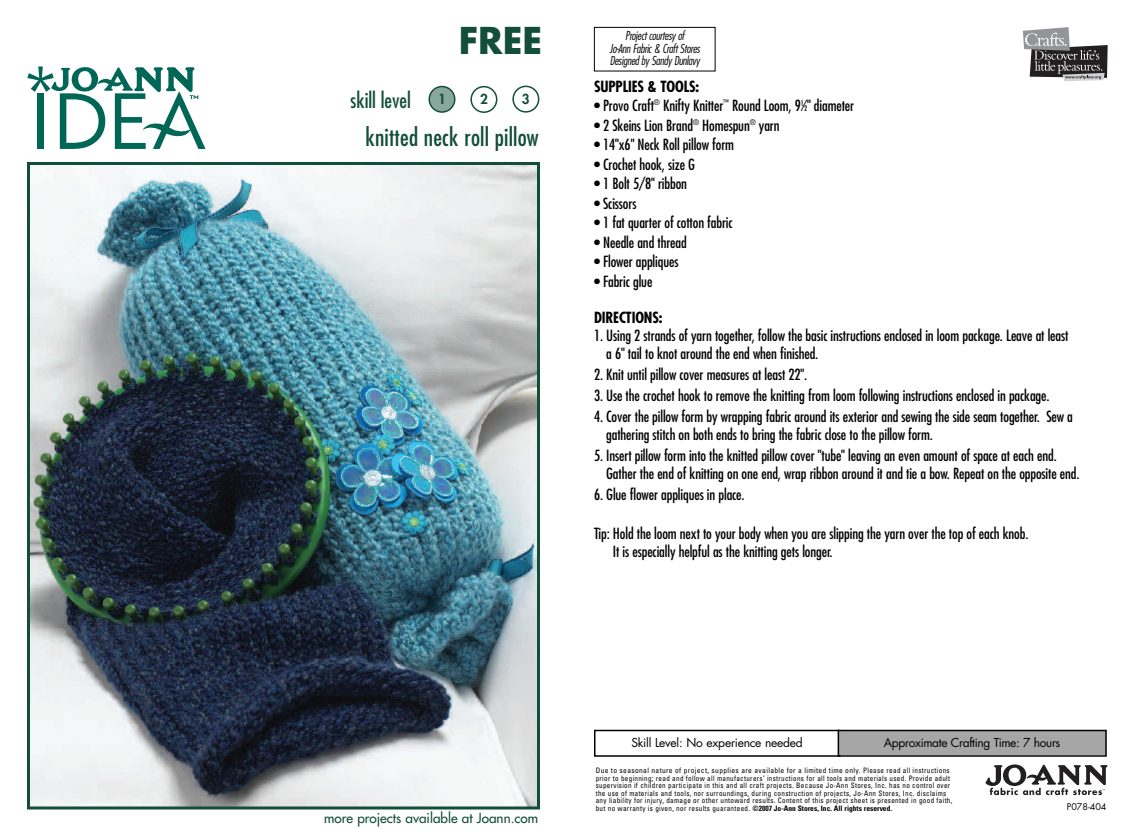
<style>
.page{position:relative;width:1134px;height:837px;background:#fff}
.page>*{position:absolute;margin:0;border:0;box-sizing:border-box;transform-origin:0 0}
.t1{font:700 36px "Futura";color:#134e3a}
.t2{font:condensed 24px "Futura";letter-spacing:.01em;color:#134e3a}
.t3{font:condensed 21px "Futura";color:#134e3a}
.t4{font:condensed 15px/18px "Futura";letter-spacing:-.01em;color:#000}
.t5{font:700 condensed 15px "Futura";letter-spacing:-.01em;color:#000}
.t6{font:13.5px "Futura";color:#134e3a}
.t7{font:800 13.5px "Futura";color:#134e3a}
.t8{font:italic 300 condensed 12px/12.5px "Futura";letter-spacing:-.02em;color:#000;text-align:center}
.t9{font:12px "Futura";letter-spacing:-.03em;color:#000}
.t10{font:9px "Futura";color:#000}
.t11{font:condensed 7.5px/7.5px "Univers";letter-spacing:.045em;color:#000}
.s1{font-size:7.5px}
.s2{font-weight:700}
</style>
<div class="page">
<div style="left:594px;top:730px;width:246px;height:27px;border:2px solid #000"></div>
<div style="left:839px;top:731px;width:266px;height:24px;background:#a6a6a6"></div>
<div style="left:838px;top:730px;width:269px;height:27px;border:2px solid #000"></div>
<svg style="left:1023px;top:27px;width:85px;height:54px"></svg>
<div style="left:594px;top:27px;width:122px;height:44px;border:1px solid #000"></div>
<svg style="left:986px;top:764px;width:121px;height:31px"></svg>
<img style="left:31px;top:166px;width:505px;height:639px">
<div style="left:27px;top:162px;width:513px;height:647px;border:3px solid #134e3a"></div>
<svg style="left:27px;top:66px;width:179px;height:83px"></svg>
<svg style="left:512px;top:86px;width:27px;height:27px"></svg>
<svg style="left:470px;top:86px;width:27px;height:27px"></svg>
<svg style="left:428px;top:86px;width:27px;height:27px"></svg>
<h1 class="t1" style="left:459px;top:24px;width:85px">FREE</h1>
<h3 class="t3" style="left:351px;top:91px;width:62px">skill level</h3>
<p class="t7" style="left:438px;top:93px;width:9px">1</p>
<p class="t7" style="left:480px;top:93px;width:9px">2</p>
<p class="t7" style="left:522px;top:93px;width:9px">3</p>
<h2 class="t2" style="left:365px;top:126px;width:175px">knitted neck roll pillow</h2>
<p class="t8" style="left:610px;top:31px;width:92px">Project courtesy of<br>Jo-Ann Fabric &amp; Craft Stores<br>Designed by Sandy Dunlavy</p>
<p class="t5" style="left:594px;top:79px;width:107px">SUPPLIES &amp; TOOLS:</p>
<p class="t4" style="left:594px;top:97px;width:262px">• Provo Craft<sup>®</sup> Knifty Knitter<sup>™</sup> Round Loom, 9<sup>1</sup>⁄<span class="s1">2</span>" diameter</p>
<p class="t4" style="left:594px;top:117px;width:187px">• 2 Skeins Lion Brand<sup>®</sup> Homespun<sup>®</sup> yarn</p>
<p class="t4" style="left:594px;top:136px;width:142px">• 14"x6" Neck Roll pillow form</p>
<p class="t4" style="left:594px;top:156px;width:103px">• Crochet hook, size G</p>
<p class="t4" style="left:594px;top:175px;width:95px">• 1 Bolt 5/8" ribbon</p>
<p class="t4" style="left:594px;top:195px;width:44px">• Scissors</p>
<p class="t4" style="left:594px;top:214px;width:140px">• 1 fat quarter of cotton fabric</p>
<p class="t4" style="left:594px;top:234px;width:94px">• Needle and thread</p>
<p class="t4" style="left:594px;top:253px;width:86px">• Flower appliques</p>
<p class="t4" style="left:594px;top:273px;width:60px">• Fabric glue</p>
<p class="t5" style="left:594px;top:310px;width:70px">DIRECTIONS:</p>
<p class="t4" style="left:606px;top:327px;width:464px;text-indent:-12px">1. Using 2 strands of yarn together, follow the basic instructions enclosed in loom package. Leave at least a 6" tail to knot around the end when finished.</p>
<p class="t4" style="left:594px;top:366px;width:215px">2. Knit until pillow cover measures at least 22".</p>
<p class="t4" style="left:594px;top:387px;width:457px">3. Use the crochet hook to remove the knitting from loom following instructions enclosed in package.</p>
<p class="t4" style="left:606px;top:408px;width:468px;text-indent:-12px">4. Cover the pillow form by wrapping fabric around its exterior and sewing the side seam together. Sew a gathering stitch on both ends to bring the fabric close to the pillow form.</p>
<p class="t4" style="left:606px;top:447px;width:475px;text-indent:-12px">5. Insert pillow form into the knitted pillow cover "tube" leaving an even amount of space at each end.<br>Gather the end of knitting on one end, wrap ribbon around it and tie a bow. Repeat on the opposite end.</p>
<p class="t4" style="left:594px;top:486px;width:152px">6. Glue flower appliques in place.</p>
<p class="t4" style="left:613px;top:525px;width:417px;text-indent:-19px">Tip: Hold the loom next to your body when you are slipping the yarn over the top of each knob.<br>It is especially helpful as the knitting gets longer.</p>
<p class="t6" style="left:324px;top:812px;width:216px">more projects available at Joann.com</p>
<p class="t9" style="left:631px;top:737px;width:173px">Skill Level: No experience needed</p>
<p class="t9" style="left:884px;top:737px;width:178px">Approximate Crafting Time: 7 hours</p>
<p class="t11" style="left:596px;top:767px;width:358px">Due to seasonal nature of project, supplies are available for a limited time only. Please read all instructions prior to beginning; read and follow all manufacturers’ instructions for all tools and materials used. Provide adult supervision if children participate in this and all craft projects. Because Jo-Ann Stores, Inc. has no control over the use of materials and tools, nor surroundings, during construction of projects, Jo-Ann Stores, Inc. disclaims any liability for injury, damage or other untoward results. Content of this project sheet is presented in good faith, but no warranty is given, nor results guaranteed. <span class="s2">©2007 Jo-Ann Stores, Inc. All rights reserved.</span></p>
<p class="t10" style="left:1067px;top:802px;width:41px">P078-404</p>
</div>
